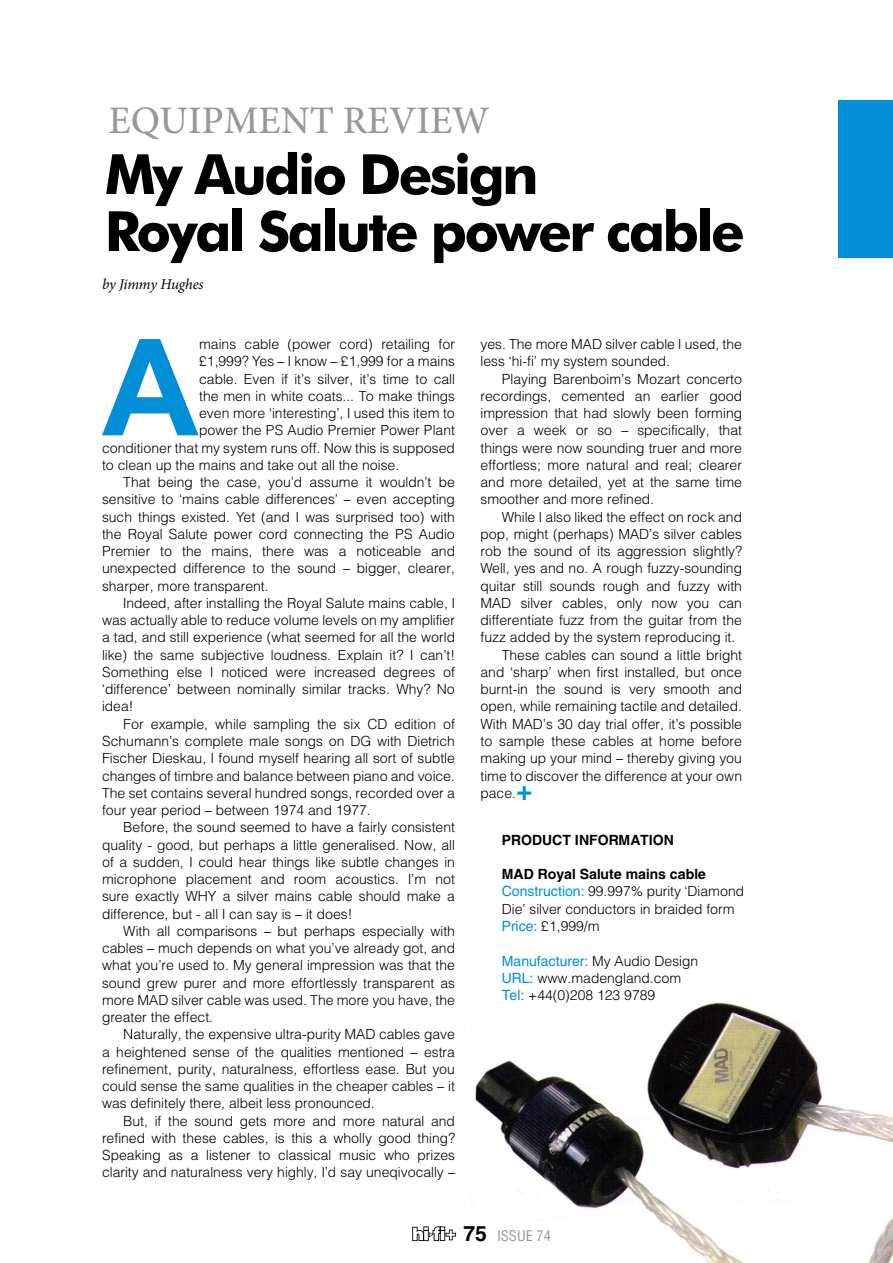
<style>
.page{position:relative;width:893px;height:1263px;background:#fff}
.page>*{position:absolute;margin:0;border:0;box-sizing:border-box;transform-origin:0 0}
.t1{font:700 134.4px "Arial";color:#008fd7}
.t2{font:700 55.5px/57px "Futura BT";letter-spacing:-.05em;color:#000}
.t3{font:500 39px "Minion Pro";color:#98989c}
.t4{font:700 27px "Helios";color:#008fd7}
.t5{font:italic 15px "Minion Pro";letter-spacing:-.015em;color:#000}
.t6{font:15px "Helios Cond";color:#98989c}
.t7{font:300 13.95px/17.2px "Helios";color:#000}
.t8{font:700 13.95px "Helios";color:#000}
.s1{font-weight:700}
.s2{font-weight:400;color:#008fd7}
.s3{font-family:"Helios";font-weight:700;font-size:21px;color:#000}
</style>
<div class="page">
<img style="left:475px;top:1002px;width:418px;height:261px">
<div style="left:839px;top:100px;width:54px;height:157px;background:#008fd7"></div>
<svg style="left:412px;top:1226px;width:44px;height:15px"></svg>
<h3 class="t3" style="left:108px;top:94px;width:383px">EQUIPMENT REVIEW</h3>
<h2 class="t2" style="left:105px;top:145px;width:642px">My Audio Design<br>Royal Salute power cable</h2>
<p class="t5" style="left:102px;top:274px;width:103px">by Jimmy Hughes</p>
<h1 class="t1" style="left:102px;top:300px;width:99px">A</h1>
<p class="t7" style="left:199px;top:335px;width:257px">mains cable (power cord) retailing for</p>
<p class="t7" style="left:199px;top:352px;width:257px">‡1,999? Yes – I know – ‡1,999 for a mains</p>
<p class="t7" style="left:199px;top:370px;width:257px">cable. Even if it’s silver, it’s time to call</p>
<p class="t7" style="left:199px;top:387px;width:257px">the men in white coats... To make things</p>
<p class="t7" style="left:199px;top:404px;width:257px">even more ‘interesting’, I used this item to</p>
<p class="t7" style="left:199px;top:422px;width:257px">power the PS Audio Premier Power Plant</p>
<p class="t7" style="left:102px;top:439px;width:354px">conditioner that my system runs off. Now this is supposed</p>
<p class="t7" style="left:102px;top:456px;width:299px">to clean up the mains and take out all the noise.</p>
<p class="t7" style="left:123px;top:473px;width:333px">That being the case, you’d assume it wouldn’t be</p>
<p class="t7" style="left:102px;top:491px;width:354px">sensitive to ‘mains cable differences’ – even accepting</p>
<p class="t7" style="left:102px;top:508px;width:354px">such things existed. Yet (and I was surprised too) with</p>
<p class="t7" style="left:102px;top:525px;width:354px">the Royal Salute power cord connecting the PS Audio</p>
<p class="t7" style="left:102px;top:542px;width:354px">Premier to the mains, there was a noticeable and</p>
<p class="t7" style="left:102px;top:560px;width:354px">unexpected difference to the sound – bigger, clearer,</p>
<p class="t7" style="left:102px;top:577px;width:168px">sharper, more transparent.</p>
<p class="t7" style="left:123px;top:594px;width:333px">Indeed, after installing the Royal Salute mains cable, I</p>
<p class="t7" style="left:102px;top:611px;width:354px">was actually able to reduce volume levels on my amplifier</p>
<p class="t7" style="left:102px;top:629px;width:354px">a tad, and still experience (what seemed for all the world</p>
<p class="t7" style="left:102px;top:646px;width:354px">like) the same subjective loudness. Explain it? I can’t!</p>
<p class="t7" style="left:102px;top:663px;width:354px">Something else I noticed were increased degrees of</p>
<p class="t7" style="left:102px;top:680px;width:354px">‘difference’ between nominally similar tracks. Why? No</p>
<p class="t7" style="left:102px;top:698px;width:33px">idea!</p>
<p class="t7" style="left:123px;top:715px;width:333px">For example, while sampling the six CD edition of</p>
<p class="t7" style="left:102px;top:732px;width:354px">Schumann’s complete male songs on DG with Dietrich</p>
<p class="t7" style="left:102px;top:749px;width:354px">Fischer Dieskau, I found myself hearing all sort of subtle</p>
<p class="t7" style="left:102px;top:767px;width:354px">changes of timbre and balance between piano and voice.</p>
<p class="t7" style="left:102px;top:784px;width:354px">The set contains several hundred songs, recorded over a</p>
<p class="t7" style="left:102px;top:801px;width:270px">four year period – between 1974 and 1977.</p>
<p class="t7" style="left:123px;top:818px;width:333px">Before, the sound seemed to have a fairly consistent</p>
<p class="t7" style="left:102px;top:836px;width:354px">quality - good, but perhaps a little generalised. Now, all</p>
<p class="t7" style="left:102px;top:853px;width:354px">of a sudden, I could hear things like subtle changes in</p>
<p class="t7" style="left:102px;top:870px;width:354px">microphone placement and room acoustics. I’m not</p>
<p class="t7" style="left:102px;top:887px;width:354px">sure exactly WHY a silver mains cable should make a</p>
<p class="t7" style="left:102px;top:905px;width:252px">difference, but - all I can say is – it does!</p>
<p class="t7" style="left:123px;top:922px;width:333px">With all comparisons – but perhaps especially with</p>
<p class="t7" style="left:102px;top:939px;width:354px">cables – much depends on what you’ve already got, and</p>
<p class="t7" style="left:102px;top:956px;width:354px">what you’re used to. My general impression was that the</p>
<p class="t7" style="left:102px;top:974px;width:354px">sound grew purer and more effortlessly transparent as</p>
<p class="t7" style="left:102px;top:991px;width:354px">more MAD silver cable was used. The more you have, the</p>
<p class="t7" style="left:102px;top:1008px;width:113px">greater the effect.</p>
<p class="t7" style="left:123px;top:1025px;width:333px">Naturally, the expensive ultra-purity MAD cables gave</p>
<p class="t7" style="left:102px;top:1043px;width:354px">a heightened sense of the qualities mentioned – estra</p>
<p class="t7" style="left:102px;top:1060px;width:354px">refinement, purity, naturalness, effortless ease. But you</p>
<p class="t7" style="left:102px;top:1077px;width:354px">could sense the same qualities in the cheaper cables – it</p>
<p class="t7" style="left:102px;top:1094px;width:274px">was definitely there, albeit less pronounced.</p>
<p class="t7" style="left:123px;top:1112px;width:333px">But, if the sound gets more and more natural and</p>
<p class="t7" style="left:102px;top:1129px;width:354px">refined with these cables, is this a wholly good thing?</p>
<p class="t7" style="left:102px;top:1146px;width:354px">Speaking as a listener to classical music who prizes</p>
<p class="t7" style="left:102px;top:1164px;width:354px">clarity and naturalness very highly, I’d say uneqivocally –</p>
<p class="t7" style="left:480px;top:335px;width:263px">yes. The more MAD silver cable I used, the less ‘hi-fi’ my system sounded.</p>
<p class="t7" style="left:480px;top:370px;width:263px;text-align:justify;text-indent:21px">Playing Barenboim’s Mozart concerto recordings, cemented an earlier good impression that had slowly been forming over a week or so – specifically, that things were now sounding truer and more effortless; more natural and real; clearer and more detailed, yet at the same time smoother and more refined.</p>
<p class="t7" style="left:502px;top:508px;width:242px">While I also liked the effect on rock and</p>
<p class="t7" style="left:480px;top:525px;width:263px">pop, might (perhaps) MAD’s silver cables</p>
<p class="t7" style="left:480px;top:542px;width:263px">rob the sound of its aggression slightly?</p>
<p class="t7" style="left:480px;top:560px;width:263px">Well, yes and no. A rough fuzzy-sounding</p>
<p class="t7" style="left:480px;top:577px;width:263px">quitar still sounds rough and fuzzy with</p>
<p class="t7" style="left:480px;top:594px;width:263px">MAD silver cables, only now you can</p>
<p class="t7" style="left:480px;top:611px;width:263px">differentiate fuzz from the guitar from the</p>
<p class="t7" style="left:480px;top:629px;width:256px">fuzz added by the system reproducing it.</p>
<p class="t7" style="left:502px;top:646px;width:242px">These cables can sound a little bright</p>
<p class="t7" style="left:480px;top:663px;width:263px">and ‘sharp’ when first installed, but once</p>
<p class="t7" style="left:480px;top:680px;width:263px">burnt-in the sound is very smooth and</p>
<p class="t7" style="left:480px;top:698px;width:263px">open, while remaining tactile and detailed.</p>
<p class="t7" style="left:480px;top:715px;width:263px">With MAD’s 30 day trial offer, it’s possible</p>
<p class="t7" style="left:480px;top:732px;width:263px">to sample these cables at home before</p>
<p class="t7" style="left:480px;top:749px;width:263px">making up your mind – thereby giving you</p>
<p class="t7" style="left:480px;top:767px;width:263px">time to discover the difference at your own</p>
<p class="t7" style="left:480px;top:784px;width:37px">pace.</p>
<p class="t8" style="left:502px;top:832px;width:174px">PRODUCT INFORMATION</p>
<p class="t7" style="left:502px;top:865px;width:244px"><span class="s1">MAD Royal Salute mains cable<br></span><span class="s2">Construction:</span> 99.997% purity ‘Diamond<br>Die’ silver conductors in braided form<br><span class="s2">Price:</span> ‡1,999/m</p>
<p class="t7" style="left:502px;top:952px;width:198px"><span class="s2">Manufacturer:</span> My Audio Design<br><span class="s2">URL:</span> www.madengland.com<br><span class="s2">Tel:</span> +44(0)208 123 9789</p>
<h3 class="t4" style="left:517px;top:775px;width:17px">+</h3>
<p class="t6" style="left:463px;top:1226px;width:89px"><span class="s3">75</span> ISSUE 74</p>
</div>
